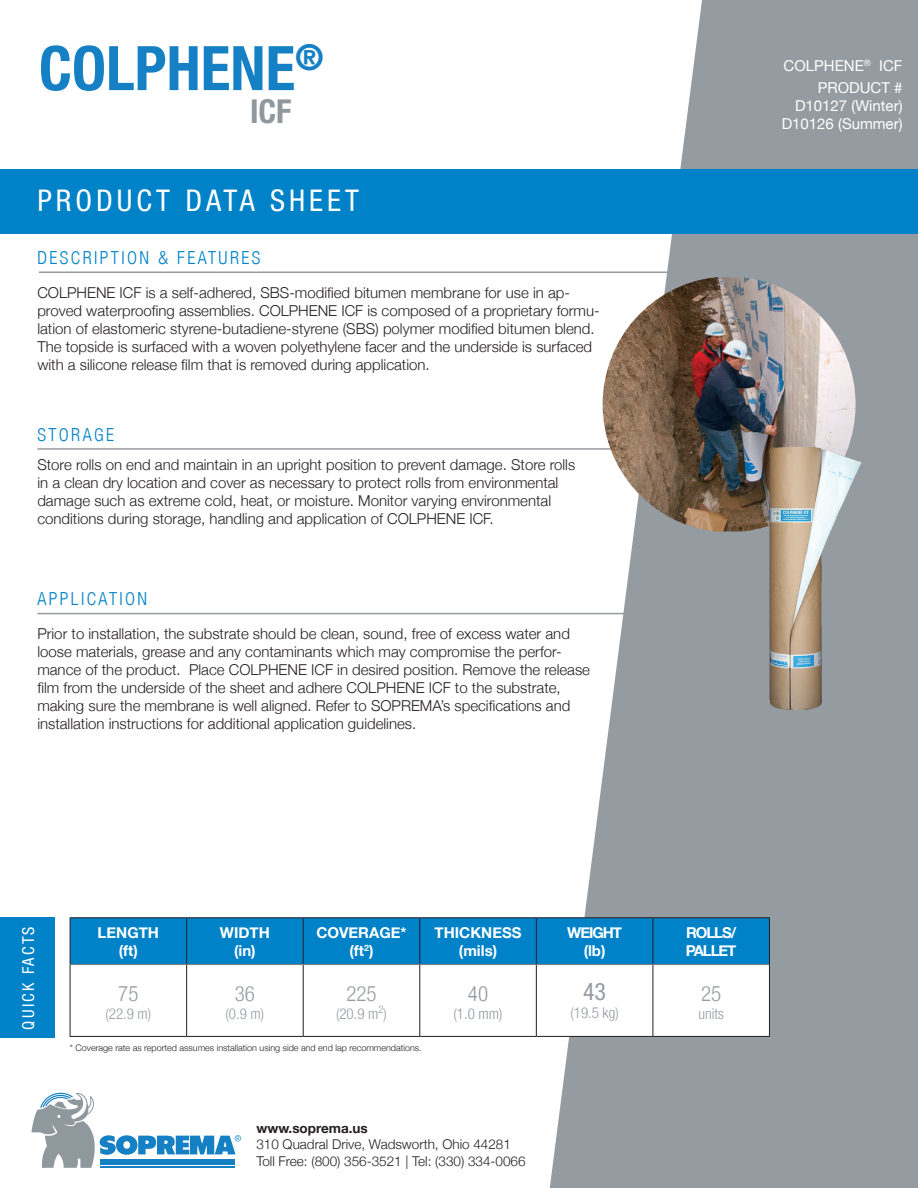
<style>
.page{position:relative;width:918px;height:1188px;background:#fff}
.page>*{position:absolute;margin:0;border:0;box-sizing:border-box;transform-origin:0 0}
.t1{font:700 condensed 61.5px "Helvetica Neue LT Std";color:#1581c4}
.t2{font:700 condensed 33px "Helvetica Neue LT Std";color:#8f989d}
.t3{font:condensed 30px "Helvetica Neue LT Std";letter-spacing:.135em;color:#fff}
.t4{font:condensed 24px "Helvetica Neue LT Std";color:#959ca1}
.t5{font:300 condensed 21px "Helvetica Neue LT";color:#959ca1}
.t6{font:300 condensed 21px "Helvetica Neue LT";color:#8f989d}
.t7{font:300 condensed 18px "Helvetica Neue LT";letter-spacing:.135em;color:#0082c8}
.t8{font:condensed 16.5px "Helvetica Neue LT Std";letter-spacing:.135em;color:#fff}
.t9{font:300 15px/18px "Helvetica Neue";color:#231f20}
.t10{font:700 15px "Helvetica Neue";color:#fff}
.t11{font:15px "Helvetica Neue";color:#fff}
.t12{font:300 condensed 15px "Helvetica Neue LT";color:#959ca1}
.t13{font:300 condensed 15px "Helvetica Neue LT";color:#8f989d}
.t14{font:300 13.5px "Helvetica Neue";color:#231f20}
.t15{font:700 13.5px "Helvetica Neue";color:#231f20}
.t16{font:300 9px "Helvetica Neue";color:#231f20}
</style>
<div class="page">
<hr style="left:37px;top:613px;width:605px;height:1px;background:#959ca1">
<hr style="left:37px;top:448px;width:605px;height:2px;background:#959ca1">
<svg style="left:550px;top:0;width:368px;height:1188px;fill:#959ca1"></svg>
<div style="left:0;top:169px;width:918px;height:65px;background:#0082c8"></div>
<hr style="left:39px;top:271px;width:652px;height:2px;background:#959ca1">
<div style="left:0;top:917px;width:55px;height:121px;background:#0082c8"></div>
<div style="left:71px;top:918px;width:698px;height:46px;background:#0082c8"></div>
<svg style="left:71px;top:965px;width:698px;height:71px"></svg>
<hr style="left:70px;top:965px;width:1px;height:71px;background:#231f20">
<hr style="left:186px;top:965px;width:1px;height:71px;background:#231f20">
<hr style="left:303px;top:965px;width:1px;height:71px;background:#231f20">
<hr style="left:419px;top:965px;width:1px;height:71px;background:#231f20">
<hr style="left:536px;top:965px;width:1px;height:71px;background:#231f20">
<hr style="left:653px;top:965px;width:1px;height:71px;background:#231f20">
<hr style="left:769px;top:965px;width:1px;height:71px;background:#231f20">
<hr style="left:70px;top:1036px;width:117px;height:1px;background:#231f20">
<hr style="left:187px;top:1036px;width:116px;height:1px;background:#231f20">
<hr style="left:303px;top:1036px;width:117px;height:1px;background:#231f20">
<hr style="left:420px;top:1036px;width:116px;height:1px;background:#231f20">
<hr style="left:536px;top:1036px;width:117px;height:1px;background:#231f20">
<hr style="left:653px;top:1036px;width:117px;height:1px;background:#231f20">
<hr style="left:70px;top:917px;width:117px;height:1px;background:#231f20">
<hr style="left:70px;top:918px;width:1px;height:47px;background:#231f20">
<hr style="left:187px;top:917px;width:116px;height:1px;background:#231f20">
<hr style="left:186px;top:918px;width:1px;height:46px;background:#231f20">
<hr style="left:303px;top:917px;width:117px;height:1px;background:#231f20">
<hr style="left:303px;top:918px;width:1px;height:46px;background:#231f20">
<hr style="left:420px;top:917px;width:116px;height:1px;background:#231f20">
<hr style="left:419px;top:918px;width:1px;height:46px;background:#231f20">
<hr style="left:536px;top:917px;width:117px;height:1px;background:#231f20">
<hr style="left:536px;top:918px;width:1px;height:46px;background:#231f20">
<hr style="left:653px;top:917px;width:117px;height:1px;background:#231f20">
<hr style="left:653px;top:918px;width:1px;height:46px;background:#231f20">
<hr style="left:769px;top:918px;width:1px;height:47px;background:#231f20">
<hr style="left:70px;top:964px;width:117px;height:1px;background:#7a7c7f">
<hr style="left:187px;top:964px;width:116px;height:1px;background:#7a7c7f">
<hr style="left:303px;top:964px;width:117px;height:1px;background:#7a7c7f">
<hr style="left:420px;top:964px;width:116px;height:1px;background:#7a7c7f">
<hr style="left:536px;top:964px;width:117px;height:1px;background:#7a7c7f">
<hr style="left:653px;top:964px;width:116px;height:1px;background:#7a7c7f">
<svg style="left:31px;top:1093px;width:210px;height:75px"></svg>
<img style="left:603px;top:277px;width:253px;height:254px">
<img style="left:754px;top:434px;width:116px;height:290px">
<p class="t1" style="left:39px;top:31px;width:286px">COLPHENE<sup>®</sup></p>
<p class="t2" style="left:250px;top:91px;width:43px">ICF</p>
<p class="t3" style="left:37px;top:183px;width:323px">PRODUCT DATA SHEET</p>
<p class="t7" style="left:37px;top:247px;width:225px">DESCRIPTION &amp; FEATURES</p>
<p class="t9" style="left:37px;top:283px;width:564px">COLPHENE ICF is a self-adhered, SBS-modified bitumen membrane for use in ap&shy;proved waterproofing assemblies. COLPHENE ICF is composed of a proprietary formu&shy;lation of elastomeric styrene-butadiene-styrene (SBS) polymer modified bitumen blend.<br>The topside is surfaced with a woven polyethylene facer and the underside is surfaced with a silicone release film that is removed during application.</p>
<p class="t7" style="left:37px;top:424px;width:78px">STORAGE</p>
<p class="t9" style="left:37px;top:456px;width:539px">Store rolls on end and maintain in an upright position to prevent damage. Store rolls in a clean dry location and cover as necessary to protect rolls from environmental damage such as extreme cold, heat, or moisture. Monitor varying environmental conditions during storage, handling and application of COLPHENE ICF.</p>
<p class="t7" style="left:37px;top:589px;width:111px">APPLICATION</p>
<p class="t9" style="left:37px;top:624px;width:554px">Prior to installation, the substrate should be clean, sound, free of excess water and loose materials, grease and any contaminants which may compromise the perfor&shy;mance of the product. Place COLPHENE ICF in desired position. Remove the release film from the underside of the sheet and adhere COLPHENE ICF to the substrate, making sure the membrane is well aligned. Refer to SOPREMA’s specifications and installation instructions for additional application guidelines.</p>
<p class="t11" style="left:784px;top:57px;width:120px">COLPHENE<sup>®</sup> ICF</p>
<p class="t11" style="left:818px;top:78px;width:86px">PRODUCT #</p>
<p class="t11" style="left:795px;top:96px;width:109px">D10127 (Winter)</p>
<p class="t11" style="left:782px;top:114px;width:122px">D10126 (Summer)</p>
<p class="t8" style="left:19px;top:1030px;width:105px;rotate:-90deg">QUICK FACTS</p>
<p class="t10" style="left:98px;top:924px;width:63px">LENGTH</p>
<p class="t10" style="left:119px;top:942px;width:21px">(ft)</p>
<p class="t5" style="left:118px;top:982px;width:22px">75</p>
<p class="t12" style="left:105px;top:1005px;width:47px">(22.9 m)</p>
<p class="t10" style="left:220px;top:924px;width:51px">WIDTH</p>
<p class="t10" style="left:234px;top:942px;width:23px">(in)</p>
<p class="t5" style="left:235px;top:982px;width:22px">36</p>
<p class="t12" style="left:226px;top:1005px;width:40px">(0.9 m)</p>
<p class="t10" style="left:316px;top:924px;width:92px">COVERAGE*</p>
<p class="t10" style="left:349px;top:942px;width:26px">(ft<sup>2</sup>)</p>
<p class="t5" style="left:346px;top:982px;width:32px">225</p>
<p class="t12" style="left:336px;top:1005px;width:52px">(20.9 m<sup>2</sup>)</p>
<p class="t10" style="left:435px;top:924px;width:88px">THICKNESS</p>
<p class="t10" style="left:459px;top:942px;width:40px">(mils)</p>
<p class="t6" style="left:468px;top:982px;width:22px">40</p>
<p class="t13" style="left:454px;top:1005px;width:50px">(1.0 mm)</p>
<p class="t10" style="left:567px;top:924px;width:56px">WEIGHT</p>
<p class="t10" style="left:584px;top:942px;width:23px">(lb)</p>
<p class="t4" style="left:583px;top:978px;width:25px">43</p>
<p class="t12" style="left:571px;top:1004px;width:50px">(19.5 kg)</p>
<p class="t10" style="left:686px;top:924px;width:52px">ROLLS/</p>
<p class="t10" style="left:686px;top:942px;width:52px">PALLET</p>
<p class="t5" style="left:701px;top:982px;width:22px">25</p>
<p class="t12" style="left:698px;top:1005px;width:27px">units</p>
<p class="t16" style="left:70px;top:1042px;width:353px">* Coverage rate as reported assumes installation using side and end lap recommendations.</p>
<p class="t15" style="left:256px;top:1120px;width:113px">www.soprema.us</p>
<p class="t14" style="left:256px;top:1136px;width:256px">310 Quadral Drive, Wadsworth, Ohio 44281</p>
<p class="t14" style="left:256px;top:1153px;width:271px">Toll Free: (800) 356-3521 | Tel: (330) 334-0066</p>
</div>
